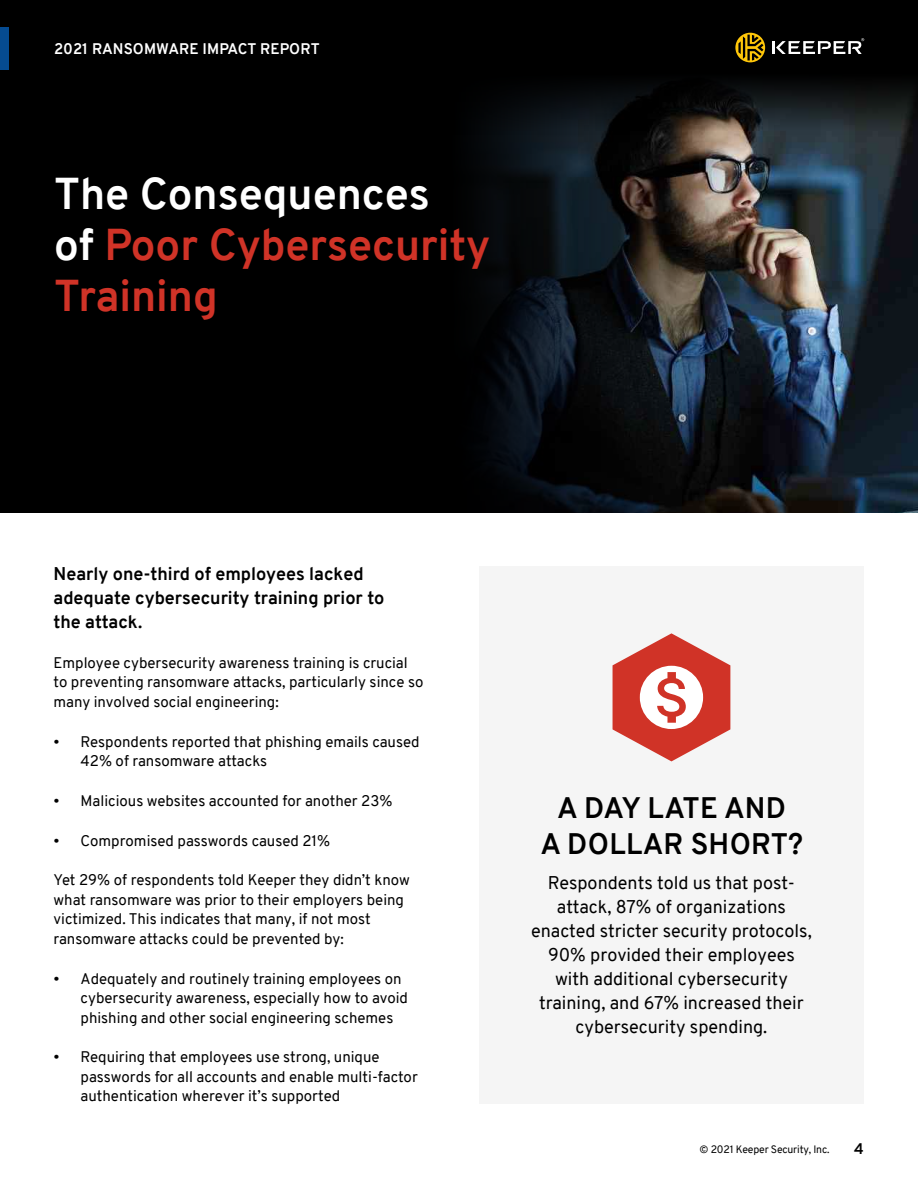
<style>
.page{position:relative;width:918px;height:1188px;background:#fff}
.page>*{position:absolute;margin:0;border:0;box-sizing:border-box;transform-origin:0 0}
.t1{font:700 43.5px/51px "Overpass";color:#d03327}
.t2{font:700 28.95px/36.3px "Overpass";letter-spacing:.01em;color:#000;text-align:center}
.t3{font:18px/24px "Overpass";color:#000;text-align:center}
.t4{font:700 18px/24px "Overpass";color:#000}
.t5{font:15px/19.5px "Overpass";color:#000}
.t6{font:700 15px "Overpass";color:#fff}
.t7{font:700 15px "Overpass";color:#000}
.t8{font:10.5px "Overpass";letter-spacing:-.015em;color:#000}
.s1{color:#fff}
</style>
<div class="page">
<div style="left:0;top:0;width:918px;height:513px;background:#000"></div>
<img style="left:774px;top:135px;width:144px;height:378px">
<svg style="left:479px;top:32px;width:295px;height:481px"></svg>
<svg style="left:479px;top:41px;width:439px;height:94px"></svg>
<div style="left:0;top:28px;width:8px;height:42px;background:#054b91"></div>
<svg style="left:735px;top:33px;width:30px;height:29px"></svg>
<svg style="left:773px;top:38px;width:91px;height:16px"></svg>
<div style="left:479px;top:567px;width:385px;height:537px;background:#f5f5f5"></div>
<svg style="left:613px;top:633px;width:117px;height:128px"></svg>
<p class="t6" style="left:54px;top:38px;width:267px">2021 RANSOMWARE IMPACT REPORT</p>
<h1 class="t1" style="left:54px;top:169px;width:438px"><span class="s1">The Consequences<br>of</span> Poor Cybersecurity<br>Training</h1>
<p class="t4" style="left:54px;top:562px;width:332px">Nearly one-third of employees lacked adequate cybersecurity training prior to the attack.</p>
<p class="t5" style="left:54px;top:653px;width:371px">Employee cybersecurity awareness training is crucial to preventing ransomware attacks, particularly since so many involved social engineering:</p>
<p class="t5" style="left:81px;top:732px;width:341px;text-indent:-27px">• Respondents reported that phishing emails caused<br>42% of ransomware attacks</p>
<p class="t5" style="left:54px;top:791px;width:340px">• Malicious websites accounted for another 23%</p>
<p class="t5" style="left:54px;top:831px;width:278px">• Compromised passwords caused 21%</p>
<p class="t5" style="left:54px;top:870px;width:358px">Yet 29% of respondents told Keeper they didn’t know what ransomware was prior to their employers being victimized. This indicates that many, if not most ransomware attacks could be prevented by:</p>
<p class="t5" style="left:81px;top:969px;width:329px;text-indent:-27px">• Adequately and routinely training employees on cybersecurity awareness, especially how to avoid phishing and other social engineering schemes</p>
<p class="t5" style="left:81px;top:1047px;width:339px;text-indent:-27px">• Requiring that employees use strong, unique passwords for all accounts and enable multi-factor authentication wherever it’s supported</p>
<h2 class="t2" style="left:540px;top:790px;width:264px">A DAY LATE AND<br>A DOLLAR SHORT?</h2>
<p class="t3" style="left:531px;top:871px;width:282px">Respondents told us that post&shy;attack, 87% of organizations enacted stricter security protocols,<br>90% provided their employees with additional cybersecurity training, and 67% increased their cybersecurity spending.</p>
<p class="t8" style="left:700px;top:1142px;width:131px">© 2021 Keeper Security, Inc.</p>
<p class="t7" style="left:854px;top:1138px;width:11px">4</p>
</div>
